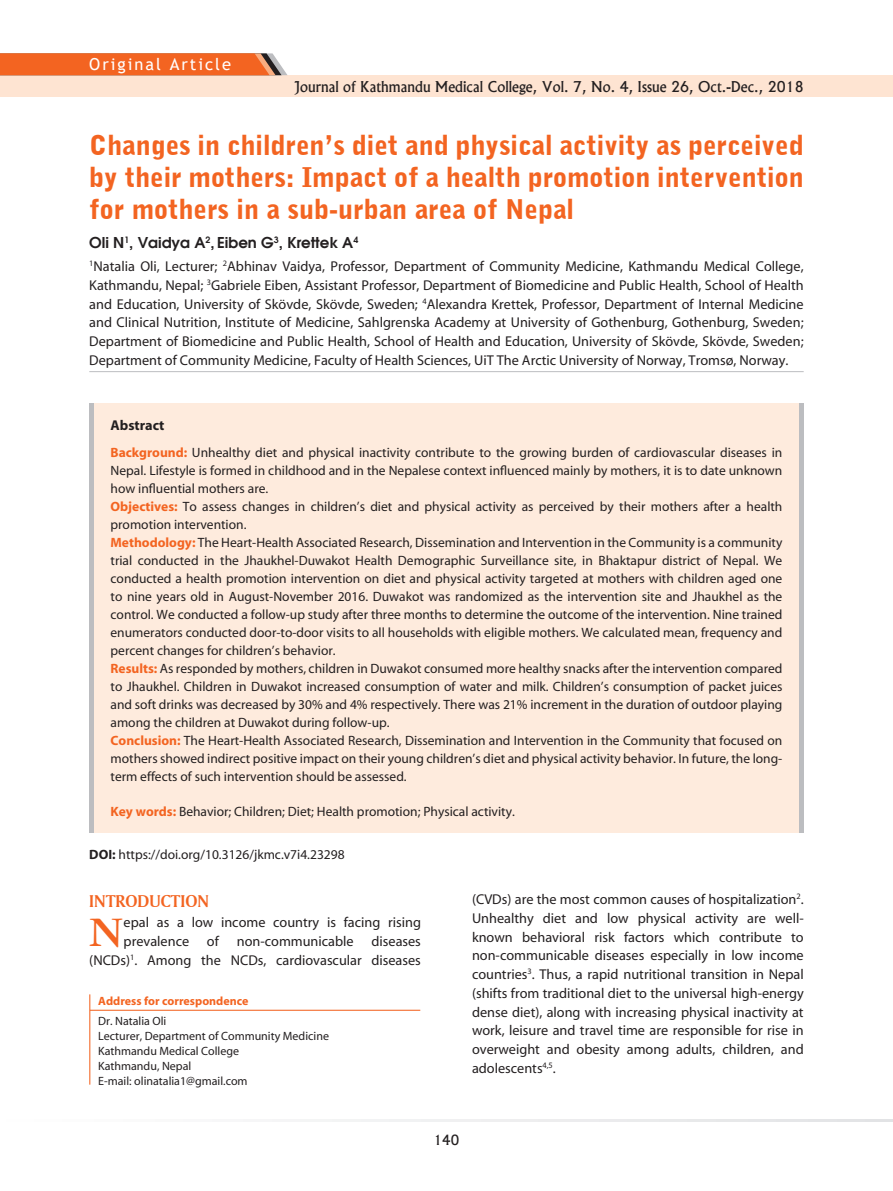
<style>
.page{position:relative;width:893px;height:1191px;background:#fff}
.page>*{position:absolute;margin:0;border:0;box-sizing:border-box;transform-origin:0 0}
.t1{font:700 44.7px "American Garamond BT";color:#f36421}
.t2{font:900 27px/32.4px "Bell Gothic BT";color:#f36421;text-align:justify}
.t3{font:18px "Amerigo BT Bold A";color:#f36421}
.t4{font:16.5px "Trebuchet MS";letter-spacing:.12em;color:#fff}
.t5{font:600 15px "Avant Garde";color:#231f20}
.t6{font:14.25px/18.8px "Myriad";color:#231f20;text-align:justify}
.t7{font:14.25px "Alaska";color:#231f20}
.t8{font:700 14.25px "Myriad";color:#231f20}
.t9{font:13.5px/18px "Myriad";color:#231f20}
.t10{font:13.5px "Alaska";color:#231f20}
.t11{font:12px/15px "Myriad";color:#231f20}
.t12{font:700 12px "Myriad";color:#f36421}
.s1{font-weight:700;color:#f36421}
.s2{font-weight:700}
</style>
<div class="page">
<div style="left:0;top:75px;width:893px;height:22px;background:#fee4d2"></div>
<svg style="left:0;top:53px;width:287px;height:22px;background:#ed6a2d"></svg>
<svg style="left:300px;top:1119px;width:592px;height:2px"></svg>
<div style="left:89px;top:404px;width:715px;height:429px;background:#feebdd"></div>
<div style="left:89px;top:404px;width:5px;height:429px;background:#bcbdc0"></div>
<div style="left:799px;top:404px;width:5px;height:429px;background:#bcbdc0"></div>
<hr style="left:89px;top:994px;width:1px;height:90px;background:#f36421">
<hr style="left:90px;top:1009px;width:330px;height:1px;background:#f36421">
<hr style="left:89px;top:371px;width:715px;height:1px;background:#bcbdc0">
<p class="t4" style="left:89px;top:54px;width:143px">Original Article</p>
<p class="t7" style="left:294px;top:77px;width:511px">Journal of Kathmandu Medical College, Vol. 7, No. 4, Issue 26, Oct.-Dec., 2018</p>
<h2 class="t2" style="left:89px;top:128px;width:716px">Changes in children’s diet and physical activity as perceived by their mothers: Impact of a health promotion intervention for mothers in a sub-urban area of Nepal</h2>
<p class="t5" style="left:89px;top:233px;width:270px">Oli N<sup>1</sup>, Vaidya A<sup>2</sup>, Eiben G<sup>3</sup>, Krettek A<sup>4</sup></p>
<p class="t6" style="left:89px;top:257px;width:716px"><sup>1</sup>Natalia Oli, Lecturer; <sup>2</sup>Abhinav Vaidya, Professor, Department of Community Medicine, Kathmandu Medical College, Kathmandu, Nepal; <sup>3</sup>Gabriele Eiben, Assistant Professor, Department of Biomedicine and Public Health, School of Health and Education, University of Skövde, Skövde, Sweden; <sup>4</sup>Alexandra Krettek, Professor, Department of Internal Medicine and Clinical Nutrition, Institute of Medicine, Sahlgrenska Academy at University of Gothenburg, Gothenburg, Sweden; Department of Biomedicine and Public Health, School of Health and Education, University of Skövde, Skövde, Sweden; Department of Community Medicine, Faculty of Health Sciences, UiT The Arctic University of Norway, Tromsø, Norway.</p>
<p class="t8" style="left:111px;top:418px;width:55px">Abstract</p>
<p class="t9" style="left:111px;top:444px;width:673px"><span class="s1">Background:</span> Unhealthy diet and physical inactivity contribute to the growing burden of cardiovascular diseases in Nepal. Lifestyle is formed in childhood and in the Nepalese context influenced mainly by mothers, it is to date unknown how influential mothers are.<br><span class="s1">Objectives:</span> To assess changes in children’s diet and physical activity as perceived by their mothers after a health promotion intervention.<br><span class="s1">Methodology:</span> The Heart-Health Associated Research, Dissemination and Intervention in the Community is a community trial conducted in the Jhaukhel-Duwakot Health Demographic Surveillance site, in Bhaktapur district of Nepal. We conducted a health promotion intervention on diet and physical activity targeted at mothers with children aged one to nine years old in August-November 2016. Duwakot was randomized as the intervention site and Jhaukhel as the control. We conducted a follow-up study after three months to determine the outcome of the intervention. Nine trained enumerators conducted door-to-door visits to all households with eligible mothers. We calculated mean, frequency and percent changes for children’s behavior.<br><span class="s1">Results:</span> As responded by mothers, children in Duwakot consumed more healthy snacks after the intervention compared to Jhaukhel. Children in Duwakot increased consumption of water and milk. Children’s consumption of packet juices and soft drinks was decreased by 30% and 4% respectively. There was 21% increment in the duration of outdoor playing among the children at Duwakot during follow-up.<br><span class="s1">Conclusion:</span> The Heart-Health Associated Research, Dissemination and Intervention in the Community that focused on mothers showed indirect positive impact on their young children’s diet and physical activity behavior. In future, the long&shy;term effects of such intervention should be assessed.</p>
<p class="t9" style="left:111px;top:803px;width:406px"><span class="s1">Key words:</span> Behavior; Children; Diet; Health promotion; Physical activity.</p>
<p class="t9" style="left:89px;top:846px;width:257px"><span class="s2">DOI:</span> https://doi.org/10.3126/jkmc.v7i4.23298</p>
<h3 class="t3" style="left:89px;top:890px;width:121px">INTRODUCTION</h3>
<h1 class="t1" style="left:89px;top:905px;width:36px">N</h1>
<p class="t6" style="left:89px;top:913px;width:333px;text-align:right">epal as a low income country is facing rising prevalence of non-communicable diseases (NCDs)<sup>1</sup>. Among the NCDs, cardiovascular diseases</p>
<p class="t12" style="left:98px;top:995px;width:152px">Address for correspondence</p>
<p class="t11" style="left:98px;top:1013px;width:232px">Dr. Natalia Oli<br>Lecturer, Department of Community Medicine<br>Kathmandu Medical College<br>Kathmandu, Nepal<br>E-mail: olinatalia1@gmail.com</p>
<p class="t6" style="left:472px;top:890px;width:333px">(CVDs) are the most common causes of hospitalization<sup>2</sup>.<br>Unhealthy diet and low physical activity are well&shy;known behavioral risk factors which contribute to non-communicable diseases especially in low income countries<sup>3</sup>. Thus, a rapid nutritional transition in Nepal (shifts from traditional diet to the universal high-energy dense diet), along with increasing physical inactivity at work, leisure and travel time are responsible for rise in overweight and obesity among adults, children, and adolescents<sup>4,5</sup>.</p>
<p class="t10" style="left:434px;top:1131px;width:27px">140</p>
</div>
